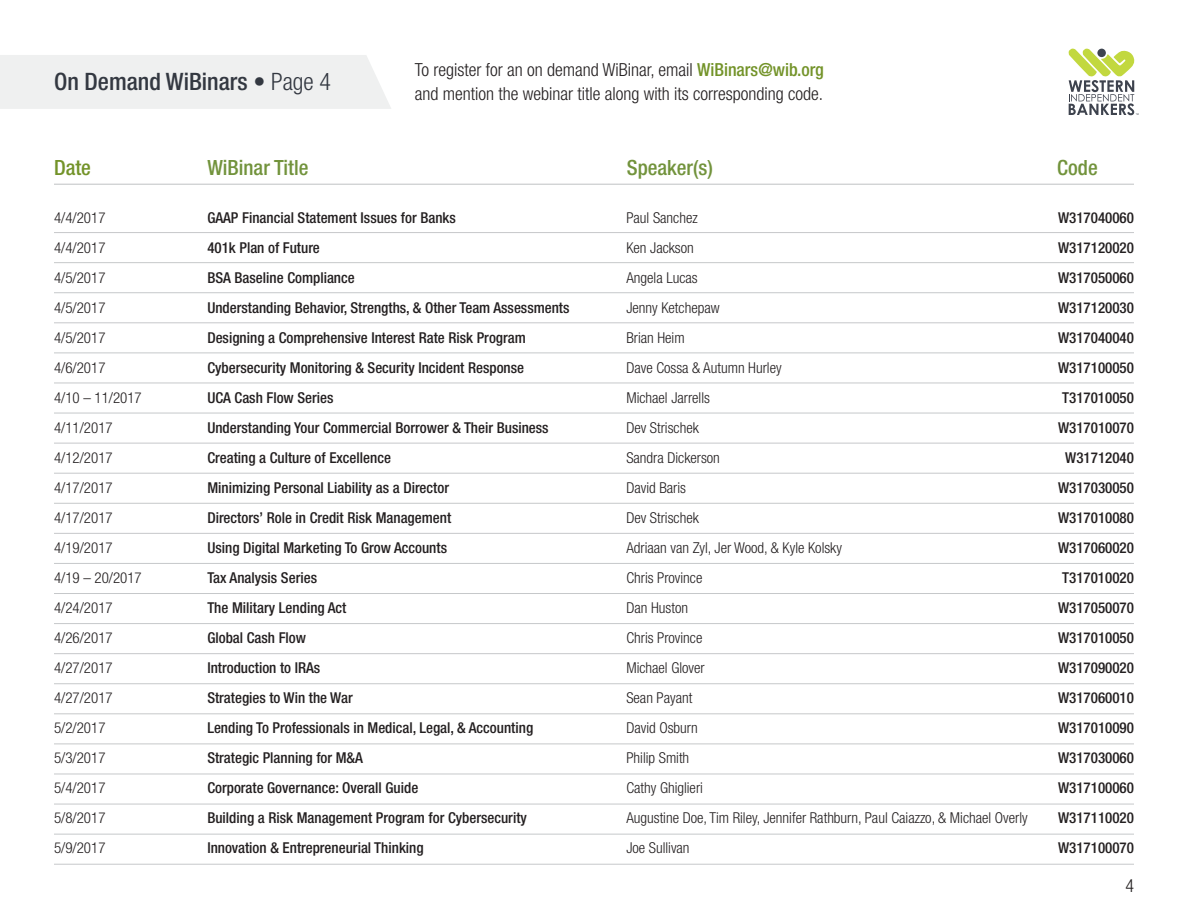
<style>
.page{position:relative;width:1188px;height:918px;background:#fff}
.page>*{position:absolute;margin:0;border:0;box-sizing:border-box;transform-origin:0 0}
.t1{font:500 condensed 24px "Helvetica Neue LT Std";color:#333841}
.t2{font:500 condensed 21px "Helvetica Neue LT Std";color:#72933c}
.t3{font:500 condensed 21px "Helvetica Neue LT Std";color:#739329}
.t4{font:300 condensed 18px/24px "Helvetica Neue LT Std";color:#231f20}
.t5{font:500 condensed 15px/30px "Helvetica Neue LT Std";color:#231f20}
.t6{font:300 condensed 15px/30px "Helvetica Neue LT Std";color:#231f20}
.s1{font-weight:300}
.s2{font-weight:500;color:#739329}
</style>
<div class="page">
<div style="left:0;top:55px;width:391px;height:54px;background:#eff0f0"></div>
<svg style="left:1069px;top:49px;width:70px;height:66px"></svg>
<hr style="left:54px;top:184px;width:1080px;height:1px;background:#c6c8ca">
<hr style="left:54px;top:232px;width:1080px;height:1px;background:#c6c8ca">
<hr style="left:54px;top:262px;width:1080px;height:1px;background:#c6c8ca">
<hr style="left:54px;top:292px;width:1080px;height:1px;background:#c6c8ca">
<hr style="left:54px;top:322px;width:1080px;height:1px;background:#c6c8ca">
<hr style="left:54px;top:353px;width:1080px;height:1px;background:#c6c8ca">
<hr style="left:54px;top:383px;width:1080px;height:1px;background:#c6c8ca">
<hr style="left:54px;top:413px;width:1080px;height:1px;background:#c6c8ca">
<hr style="left:54px;top:443px;width:1080px;height:1px;background:#c6c8ca">
<hr style="left:54px;top:473px;width:1080px;height:1px;background:#c6c8ca">
<hr style="left:54px;top:503px;width:1080px;height:1px;background:#c6c8ca">
<hr style="left:54px;top:533px;width:1080px;height:1px;background:#c6c8ca">
<hr style="left:54px;top:563px;width:1080px;height:1px;background:#c6c8ca">
<hr style="left:54px;top:593px;width:1080px;height:1px;background:#c6c8ca">
<hr style="left:54px;top:623px;width:1080px;height:1px;background:#c6c8ca">
<hr style="left:54px;top:653px;width:1080px;height:1px;background:#c6c8ca">
<hr style="left:54px;top:683px;width:1080px;height:1px;background:#c6c8ca">
<hr style="left:54px;top:713px;width:1080px;height:1px;background:#c6c8ca">
<hr style="left:54px;top:744px;width:1080px;height:1px;background:#c6c8ca">
<hr style="left:54px;top:774px;width:1080px;height:1px;background:#c6c8ca">
<hr style="left:54px;top:804px;width:1080px;height:1px;background:#c6c8ca">
<hr style="left:54px;top:834px;width:1080px;height:1px;background:#c6c8ca">
<hr style="left:54px;top:864px;width:1080px;height:1px;background:#c6c8ca">
<h1 class="t1" style="left:54px;top:68px;width:279px">On Demand WiBinars <span class="s1">• Page 4</span></h1>
<p class="t4" style="left:415px;top:58px;width:411px">To register for an on demand WiBinar, email <span class="s2">WiBinars@wib.org </span>and mention the webinar title along with its corresponding code.</p>
<h2 class="t3" style="left:54px;top:155px;width:38px">Date</h2>
<h2 class="t2" style="left:207px;top:155px;width:103px">WiBinar Title</h2>
<h2 class="t2" style="left:627px;top:155px;width:88px">Speaker(s)</h2>
<h2 class="t2" style="left:1057px;top:155px;width:42px">Code</h2>
<p class="t6" style="left:54px;top:203px;width:89px">4/4/2017<br>4/4/2017<br>4/5/2017<br>4/5/2017<br>4/5/2017<br>4/6/2017<br>4/10 – 11/2017<br>4/11/2017<br>4/12/2017<br>4/17/2017<br>4/17/2017<br>4/19/2017<br>4/19 – 20/2017<br>4/24/2017<br>4/26/2017<br>4/27/2017<br>4/27/2017<br>5/2/2017<br>5/3/2017<br>5/4/2017<br>5/8/2017<br>5/9/2017</p>
<p class="t5" style="left:207px;top:203px;width:364px">GAAP Financial Statement Issues for Banks<br>401k Plan of Future<br>BSA Baseline Compliance<br>Understanding Behavior, Strengths, &amp; Other Team Assessments Designing a Comprehensive Interest Rate Risk Program Cybersecurity Monitoring &amp; Security Incident Response<br>UCA Cash Flow Series<br>Understanding Your Commercial Borrower &amp; Their Business Creating a Culture of Excellence<br>Minimizing Personal Liability as a Director<br>Directors’ Role in Credit Risk Management<br>Using Digital Marketing To Grow Accounts<br>Tax Analysis Series<br>The Military Lending Act<br>Global Cash Flow<br>Introduction to IRAs<br>Strategies to Win the War<br>Lending To Professionals in Medical, Legal, &amp; Accounting Strategic Planning for M&amp;A<br>Corporate Governance: Overall Guide<br>Building a Risk Management Program for Cybersecurity Innovation &amp; Entrepreneurial Thinking</p>
<p class="t6" style="left:626px;top:203px;width:403px">Paul Sanchez<br>Ken Jackson<br>Angela Lucas<br>Jenny Ketchepaw<br>Brian Heim<br>Dave Cossa &amp; Autumn Hurley<br>Michael Jarrells<br>Dev Strischek<br>Sandra Dickerson<br>David Baris<br>Dev Strischek<br>Adriaan van Zyl, Jer Wood, &amp; Kyle Kolsky<br>Chris Province<br>Dan Huston<br>Chris Province<br>Michael Glover<br>Sean Payant<br>David Osburn<br>Philip Smith<br>Cathy Ghiglieri<br>Augustine Doe, Tim Riley, Jennifer Rathburn, Paul Caiazzo, &amp; Michael Overly<br>Joe Sullivan</p>
<p class="t5" style="left:1058px;top:203px;width:77px;text-align:center">W317040060<br>W317120020<br>W317050060<br>W317120030<br>W317040040<br>W317100050<br>T317010050<br>W317010070<br>W31712040<br>W317030050<br>W317010080<br>W317060020<br>T317010020<br>W317050070<br>W317010050<br>W317090020<br>W317060010<br>W317010090<br>W317030060<br>W317100060<br>W317110020<br>W317100070</p>
<p class="t4" style="left:1125px;top:873px;width:10px">4</p>
</div>
